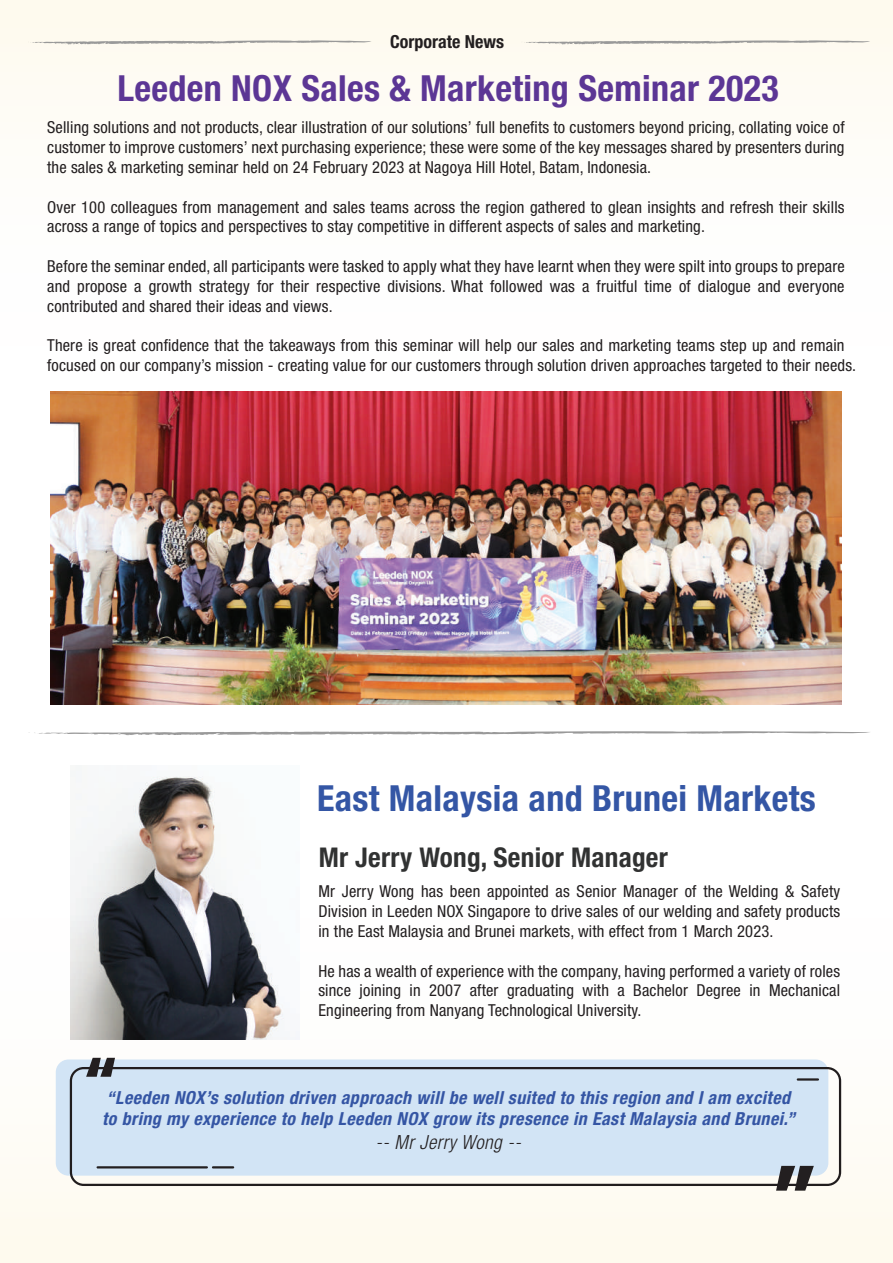
<style>
.page{position:relative;width:893px;height:1263px;background:#fff}
.page>*{position:absolute;margin:0;border:0;box-sizing:border-box;transform-origin:0 0}
.t1{font:700 condensed 36px "Helvetica Neue LT Pro";letter-spacing:.01em;color:#5c3695}
.t2{font:700 condensed 36px "Helvetica Neue LT Pro";letter-spacing:.01em;color:#3456a5}
.t3{font:700 condensed 27.3px "Helvetica Neue LT Pro";letter-spacing:.01em;color:#313232}
.t4{font:italic 300 condensed 19.5px "Helvetica Neue LT Pro";letter-spacing:.025em;color:#231f20}
.t5{font:italic 700 condensed 18px/21.6px "Helvetica Neue LT Pro";letter-spacing:.025em;color:#3455a4}
.t6{font:700 condensed 18px "Helvetica Neue LT Pro";color:#231f20}
.t7{font:condensed 16.5px/19.8px "Helvetica Neue LT Pro";letter-spacing:.01em;color:#231f20;text-align:justify}
</style>
<div class="page">
<div style="left:0;top:830px;width:893px;height:433px;background:linear-gradient(to right,#fefbf4,#fefefc)"></div>
<div style="left:0;top:0;width:893px;height:432px;background:linear-gradient(to right,#fefdf9,#fefdf9)"></div>
<img style="left:50px;top:392px;width:791px;height:312px">
<svg style="left:28px;top:40px;width:343px;height:5px"></svg>
<svg style="left:521px;top:40px;width:349px;height:5px"></svg>
<div style="left:56px;top:1059px;width:772px;height:116px;background:#d2e4f5;border-radius:13px"></div>
<div style="left:70px;top:1067px;width:771px;height:119px;border:2px solid #211d1e;border-radius:13px"></div>
<svg style="left:776px;top:1166px;width:38px;height:25px"></svg>
<svg style="left:86px;top:1058px;width:29px;height:19px"></svg>
<hr style="left:98px;top:1166px;width:109px;height:2px;background:#231f20">
<hr style="left:213px;top:1166px;width:20px;height:2px;background:#231f20">
<hr style="left:798px;top:1078px;width:20px;height:2px;background:#231f20">
<svg style="left:29px;top:731px;width:841px;height:5px"></svg>
<img style="left:70px;top:776px;width:229px;height:263px">
<p class="t6" style="left:390px;top:31px;width:115px">Corporate News</p>
<h1 class="t1" style="left:117px;top:66px;width:663px">Leeden NOX Sales &amp; Marketing Seminar 2023</h1>
<p class="t7" style="left:47px;top:118px;width:799px">Selling solutions and not products, clear illustration of our solutions’ full benefits to customers beyond pricing, collating voice of customer to improve customers’ next purchasing experience; these were some of the key messages shared by presenters during the sales &amp; marketing seminar held on 24 February 2023 at Nagoya Hill Hotel, Batam, Indonesia.</p>
<p class="t7" style="left:47px;top:197px;width:799px">Over 100 colleagues from management and sales teams across the region gathered to glean insights and refresh their skills across a range of topics and perspectives to stay competitive in different aspects of sales and marketing.</p>
<p class="t7" style="left:47px;top:256px;width:799px">Before the seminar ended, all participants were tasked to apply what they have learnt when they were spilt into groups to prepare and propose a growth strategy for their respective divisions. What followed was a fruitful time of dialogue and everyone contributed and shared their ideas and views.</p>
<p class="t7" style="left:47px;top:335px;width:810px">There is great confidence that the takeaways from this seminar will help our sales and marketing teams step up and remain focused on our company’s mission - creating value for our customers through solution driven approaches targeted to their needs.</p>
<h1 class="t2" style="left:317px;top:777px;width:500px">East Malaysia and Brunei Markets</h1>
<h2 class="t3" style="left:319px;top:841px;width:351px">Mr Jerry Wong, Senior Manager</h2>
<p class="t7" style="left:318px;top:881px;width:523px">Mr Jerry Wong has been appointed as Senior Manager of the Welding &amp; Safety Division in Leeden NOX Singapore to drive sales of our welding and safety products in the East Malaysia and Brunei markets, with effect from 1 March 2023.</p>
<p class="t7" style="left:318px;top:961px;width:523px">He has a wealth of experience with the company, having performed a variety of roles since joining in 2007 after graduating with a Bachelor Degree in Mechanical Engineering from Nanyang Technological University.</p>
<p class="t5" style="left:102px;top:1086px;width:694px">“Leeden NOX’s solution driven approach will be well suited to this region and I am excited to bring my experience to help Leeden NOX grow its presence in East Malaysia and Brunei.”</p>
<p class="t4" style="left:375px;top:1130px;width:147px">-- Mr Jerry Wong --</p>
</div>
